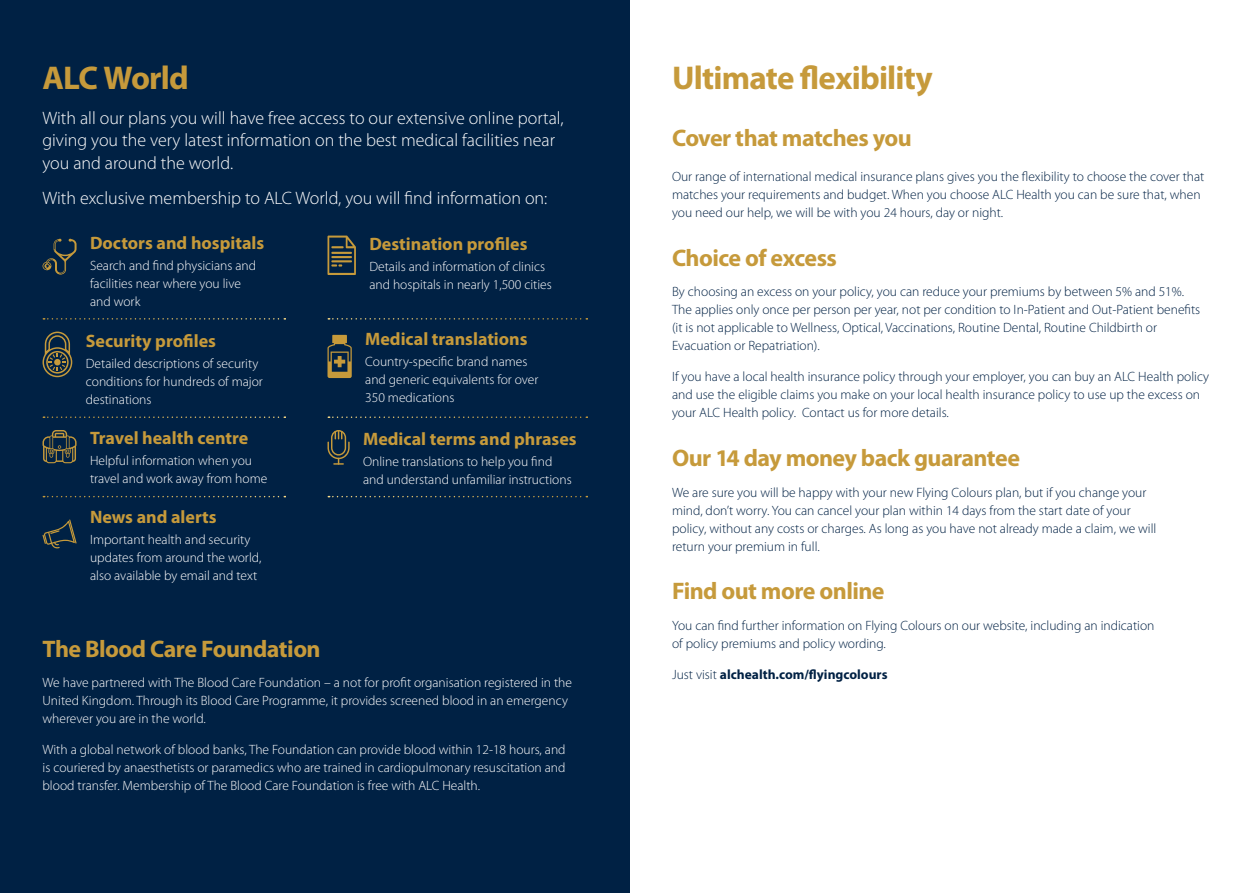
<style>
.page{position:relative;width:1259px;height:893px;background:#fff}
.page>*{position:absolute;margin:0;border:0;box-sizing:border-box;transform-origin:0 0}
.t1{font:700 33px "Myriad Pro";letter-spacing:-.025em;color:#c69a3b}
.t2{font:700 24px "Myriad Pro";letter-spacing:-.025em;color:#c69a3b}
.t3{font:300 18px/22.5px "Myriad Pro";color:#fff}
.t4{font:700 18px "Myriad Pro";color:#c69a3b}
.t5{font:300 13.5px/18px "Myriad Pro";color:#002144}
.t6{font:300 13.5px/18px "Myriad Pro";color:#fff}
.t7{font:700 13.5px "Myriad Pro";color:#002144}
.s1{font-weight:300}
</style>
<div class="page">
<div style="left:0;top:0;width:629px;height:893px;background:#002144"></div>
<svg style="left:43px;top:318px;width:242px;height:2px"></svg>
<svg style="left:328px;top:318px;width:259px;height:2px"></svg>
<svg style="left:43px;top:416px;width:242px;height:2px"></svg>
<svg style="left:328px;top:416px;width:259px;height:2px"></svg>
<svg style="left:43px;top:496px;width:242px;height:1px"></svg>
<svg style="left:328px;top:496px;width:259px;height:1px"></svg>
<svg style="left:43px;top:239px;width:34px;height:36px"></svg>
<svg style="left:327px;top:236px;width:29px;height:39px"></svg>
<svg style="left:43px;top:331px;width:29px;height:46px"></svg>
<svg style="left:327px;top:335px;width:25px;height:43px"></svg>
<svg style="left:43px;top:430px;width:34px;height:33px"></svg>
<svg style="left:327px;top:430px;width:23px;height:35px"></svg>
<svg style="left:42px;top:519px;width:35px;height:29px"></svg>
<h1 class="t1" style="left:43px;top:59px;width:148px">ALC World</h1>
<h3 class="t3" style="left:43px;top:107px;width:522px">With all our plans you will have free access to our extensive online portal, giving you the very latest information on the best medical facilities near you and around the world.</h3>
<h3 class="t3" style="left:43px;top:187px;width:506px">With exclusive membership to ALC World, you will find information on:</h3>
<h3 class="t4" style="left:90px;top:233px;width:176px">Doctors and hospitals</h3>
<p class="t6" style="left:90px;top:257px;width:168px">Search and find physicians and facilities near where you live and work</p>
<h3 class="t4" style="left:369px;top:233px;width:160px">Destination profiles</h3>
<p class="t6" style="left:369px;top:257px;width:184px">Details and information of clinics and hospitals in nearly 1,500 cities</p>
<h3 class="t4" style="left:86px;top:331px;width:132px">Security profiles</h3>
<p class="t6" style="left:86px;top:355px;width:179px">Detailed descriptions of security conditions for hundreds of major destinations</p>
<h3 class="t4" style="left:90px;top:428px;width:160px">Travel health centre</h3>
<p class="t6" style="left:90px;top:452px;width:179px">Helpful information when you travel and work away from home</p>
<h3 class="t4" style="left:90px;top:507px;width:128px">News and alerts</h3>
<p class="t6" style="left:90px;top:531px;width:173px">Important health and security updates from around the world, also available by email and text</p>
<h3 class="t4" style="left:365px;top:329px;width:164px">Medical translations</h3>
<p class="t6" style="left:365px;top:353px;width:175px">Country-specific brand names and generic equivalents for over<br>350 medications</p>
<h3 class="t4" style="left:363px;top:429px;width:215px">Medical terms and phrases</h3>
<p class="t6" style="left:363px;top:453px;width:210px">Online translations to help you find and understand unfamiliar instructions</p>
<h2 class="t2" style="left:43px;top:635px;width:280px">The Blood Care Foundation</h2>
<p class="t6" style="left:43px;top:674px;width:531px">We have partnered with The Blood Care Foundation – a not for profit organisation registered in the<br>United Kingdom. Through its Blood Care Programme, it provides screened blood in an emergency wherever you are in the world.</p>
<p class="t6" style="left:43px;top:741px;width:524px;text-align:justify">With a global network of blood banks, The Foundation can provide blood within 12-18 hours, and is couriered by anaesthetists or paramedics who are trained in cardiopulmonary resuscitation and blood transfer. Membership of The Blood Care Foundation is free with ALC Health.</p>
<h1 class="t1" style="left:672px;top:59px;width:262px">Ultimate flexibility</h1>
<h2 class="t2" style="left:672px;top:124px;width:241px">Cover that matches you</h2>
<p class="t5" style="left:672px;top:168px;width:534px">Our range of international medical insurance plans gives you the flexibility to choose the cover that matches your requirements and budget. When you choose ALC Health you can be sure that, when you need our help, we will be with you 24 hours, day or night.</p>
<h2 class="t2" style="left:672px;top:244px;width:166px">Choice of excess</h2>
<p class="t5" style="left:672px;top:283px;width:530px">By choosing an excess on your policy, you can reduce your premiums by between 5% and 51%.<br>The applies only once per person per year, not per condition to In-Patient and Out-Patient benefits (it is not applicable to Wellness, Optical, Vaccinations, Routine Dental, Routine Childbirth or Evacuation or Repatriation).</p>
<p class="t5" style="left:672px;top:368px;width:539px">If you have a local health insurance policy through your employer, you can buy an ALC Health policy and use the eligible claims you make on your local health insurance policy to use up the excess on your ALC Health policy. Contact us for more details.</p>
<h2 class="t2" style="left:672px;top:444px;width:349px">Our 14 day money back guarantee</h2>
<p class="t5" style="left:672px;top:483px;width:486px">We are sure you will be happy with your new Flying Colours plan, but if you change your mind, don’t worry. You can cancel your plan within 14 days from the start date of your policy, without any costs or charges. As long as you have not already made a claim, we will return your premium in full.</p>
<h2 class="t2" style="left:672px;top:578px;width:214px">Find out more online</h2>
<p class="t5" style="left:672px;top:617px;width:484px">You can find further information on Flying Colours on our website, including an indication of policy premiums and policy wording.</p>
<p class="t7" style="left:672px;top:667px;width:217px"><span class="s1">Just visit</span> alchealth.com/flyingcolours</p>
</div>
